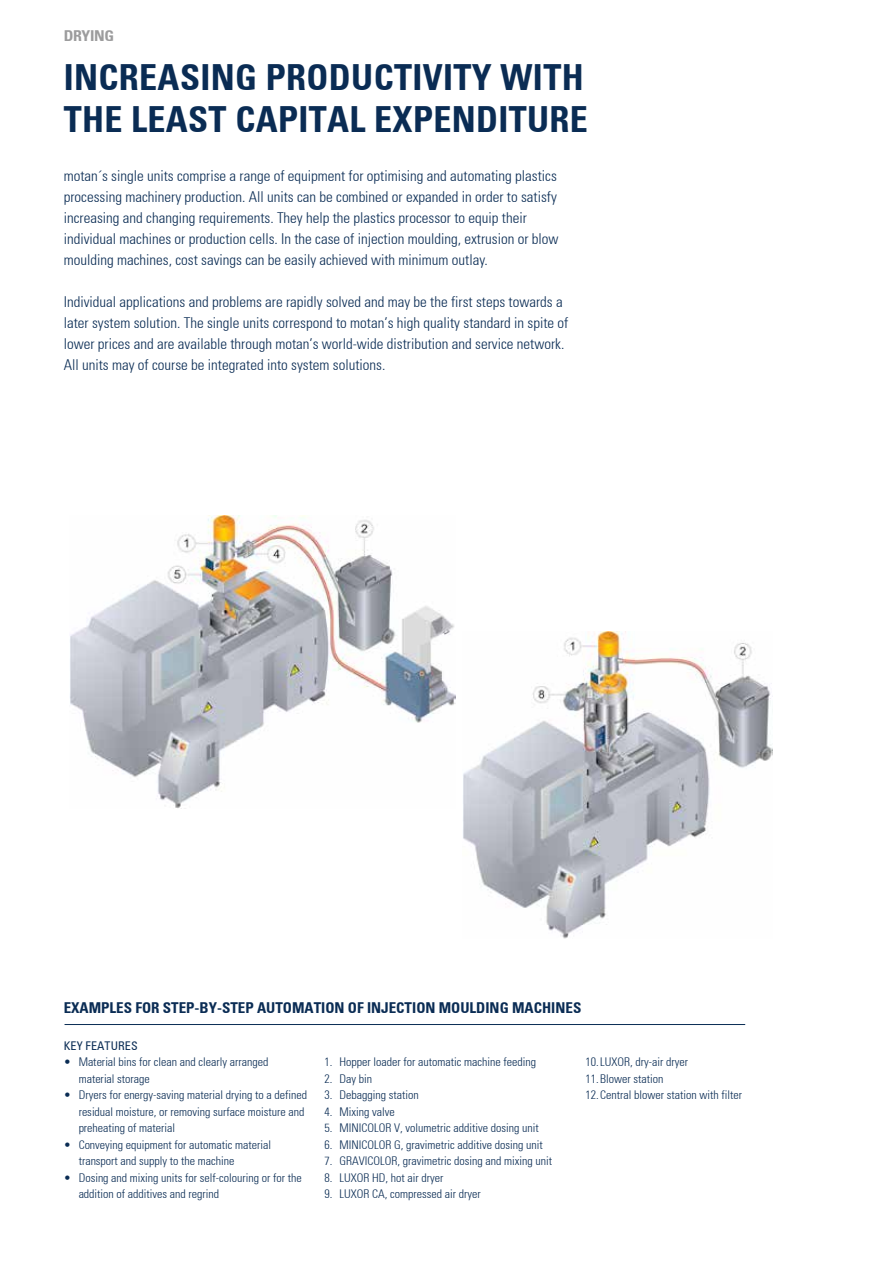
<style>
.page{position:relative;width:893px;height:1263px;background:#fff}
.page>*{position:absolute;margin:0;border:0;box-sizing:border-box;transform-origin:0 0}
.t1{font:700 condensed 36px/42px "Univers";letter-spacing:.01em;color:#0a2c54}
.t2{font:300 condensed 15px/21px "Univers";color:#0a2c54}
.t3{font:700 condensed 15px "Univers";color:#0a2c54}
.t4{font:700 condensed 15px "Univers";letter-spacing:-.02em;color:#9c9c9d;scale:1.06 1}
.t5{font:300 condensed 12px/16.5px "Univers";color:#0a2c54}
.t6{font:condensed 12px "Univers";letter-spacing:.01em;color:#0a2c54}
</style>
<div class="page">
<img style="left:70px;top:516px;width:385px;height:293px">
<img style="left:463px;top:631px;width:309px;height:308px">
<hr style="left:65px;top:1024px;width:680px;height:1px;background:#0a2c54">
<p class="t4" style="left:64px;top:27px;width:49px">DRYING</p>
<h1 class="t1" style="left:64px;top:55px;width:526px">INCREASING PRODUCTIVITY WITH<br>THE LEAST CAPITAL EXPENDITURE</h1>
<p class="t2" style="left:64px;top:165px;width:496px">motan´s single units comprise a range of equipment for optimising and automating plastics processing machinery production. All units can be combined or expanded in order to satisfy increasing and changing requirements. They help the plastics processor to equip their individual machines or production cells. In the case of injection moulding, extrusion or blow moulding machines, cost savings can be easily achieved with minimum outlay.</p>
<p class="t2" style="left:64px;top:291px;width:506px">Individual applications and problems are rapidly solved and may be the first steps towards a later system solution. The single units correspond to motan’s high quality standard in spite of lower prices and are available through motan’s world-wide distribution and service network.<br>All units may of course be integrated into system solutions.</p>
<p class="t3" style="left:64px;top:998px;width:519px">EXAMPLES FOR STEP-BY-STEP AUTOMATION OF INJECTION MOULD ING MACHINES</p>
<p class="t6" style="left:64px;top:1038px;width:75px">KEY FEATURES</p>
<p class="t5" style="left:79px;top:1054px;width:191px;text-indent:-15px">• Material bins for clean and clearly arranged material storage</p>
<p class="t5" style="left:79px;top:1087px;width:230px;text-indent:-15px">• Dryers for energy-saving material drying to a defined residual moisture, or removing surface moisture and preheating of material</p>
<p class="t5" style="left:79px;top:1136px;width:194px;text-indent:-15px">• Conveying equipment for automatic material transport and supply to the machine</p>
<p class="t5" style="left:79px;top:1169px;width:225px;text-indent:-15px">• Dosing and mixing units for self-colouring or for the addition of additives and regrind</p>
<p class="t5" style="left:325px;top:1054px;width:213px">1. Hopper loader for automatic machine feeding</p>
<p class="t5" style="left:325px;top:1070px;width:49px">2. Day bin</p>
<p class="t5" style="left:325px;top:1087px;width:96px">3. Debagging station</p>
<p class="t5" style="left:325px;top:1103px;width:72px">4. Mixing valve</p>
<p class="t5" style="left:325px;top:1120px;width:216px">5. MINICOLOR V, volumetric additive dosing unit</p>
<p class="t5" style="left:325px;top:1136px;width:220px">6. MINICOLOR G, gravimetric additive dosing unit</p>
<p class="t5" style="left:325px;top:1153px;width:229px">7. GRAVICOLOR, gravimetric dosing and mixing unit</p>
<p class="t5" style="left:325px;top:1169px;width:120px">8. LUXOR HD, hot air dryer</p>
<p class="t5" style="left:325px;top:1186px;width:158px">9. LUXOR CA, compressed air dryer</p>
<p class="t5" style="left:585px;top:1054px;width:104px">10. LUXOR, dry-air dryer</p>
<p class="t5" style="left:585px;top:1070px;width:80px">11. Blower station</p>
<p class="t5" style="left:585px;top:1087px;width:158px">12. Central blower station with filter</p>
</div>
